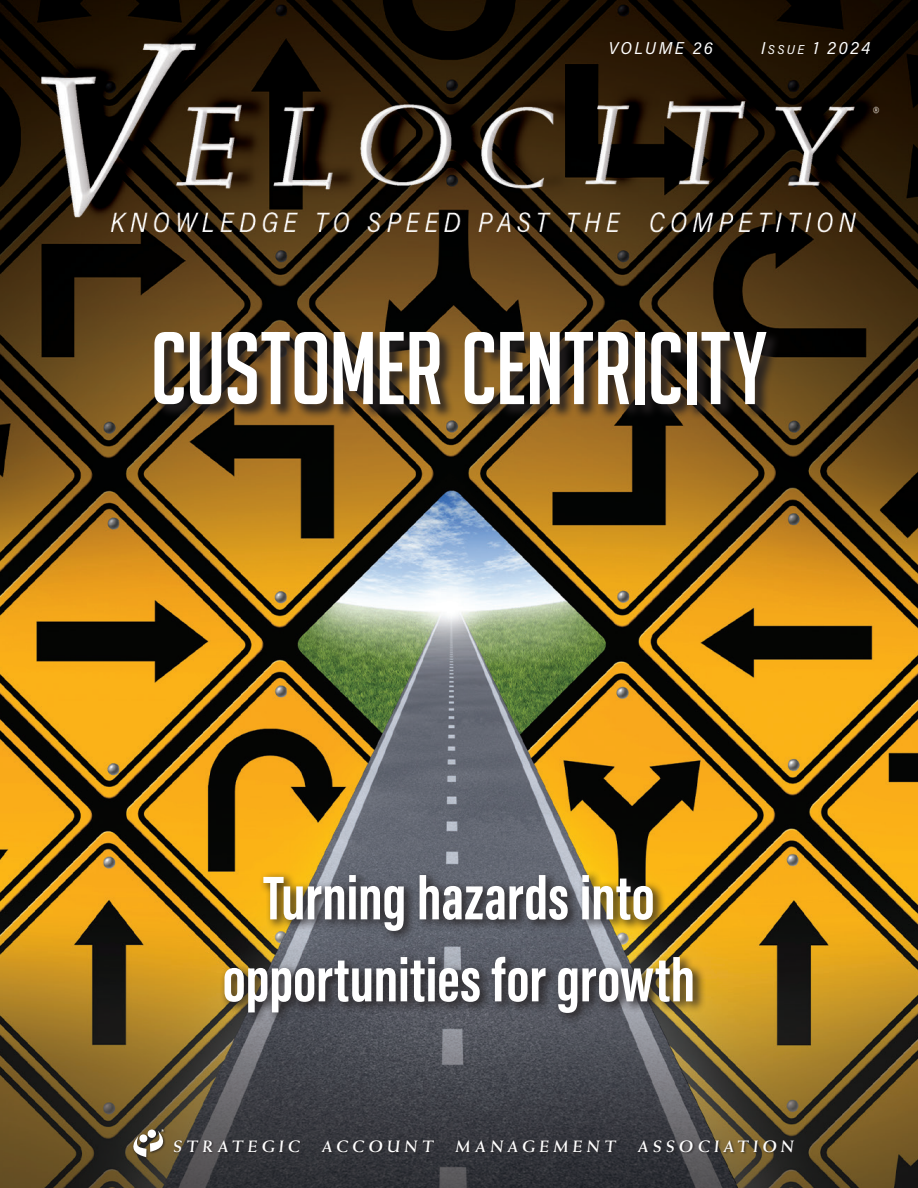
<style>
.page{position:relative;width:918px;height:1188px;background:#fff}
.page>*{position:absolute;margin:0;border:0;box-sizing:border-box;transform-origin:0 0}
.t1{font:100.5px "Big Noodle Titling";letter-spacing:-.01em;color:#fff}
.t2{font:700 63.6px/82.1px "Acumin Pro Extra Cond";letter-spacing:.005em;color:#fff;text-align:center}
.t3{font:italic 17.25px "Acumin Pro Semi Cond";letter-spacing:.135em;color:#fff}
.t4{font:700 16.5px "Weiss Std";color:#fff}
.s1{font-style:inherit}
.s2{font-size:12.9px}
</style>
<div class="page">
<img style="left:0;top:0;width:918px;height:1188px">
<div style="left:132px;top:1128px;width:34px;height:32px;background:#231f20;opacity:.75"></div>
<svg style="left:132px;top:1129px;width:39px;height:28px"></svg>
<div style="left:173px;top:1138px;width:624px;height:17px;background:#231f20;opacity:.75"></div>
<div style="left:153px;top:331px;width:628px;height:88px;background:#231f20;opacity:.88"></div>
<div style="left:219px;top:870px;width:487px;height:156px;background:#231f20;opacity:.88"></div>
<p class="t3" style="left:609px;top:36px;width:106px">VOLUME 26</p>
<p class="t3" style="left:761px;top:36px;width:111px"><span class="s1">I</span><span class="s2">SSUE</span> 1 2024</p>
<h1 class="t1" style="left:150px;top:314px;width:619px">CUSTOMER CENTRICITY</h1>
<p class="t2" style="left:223px;top:856px;width:474px">Turning hazards into opportunities for growth</p>
<p class="t4" style="left:173px;top:1136px;width:624px">STRATEGIC ACCOUNT MANAGEMENT ASSOCIATION</p>
</div>
